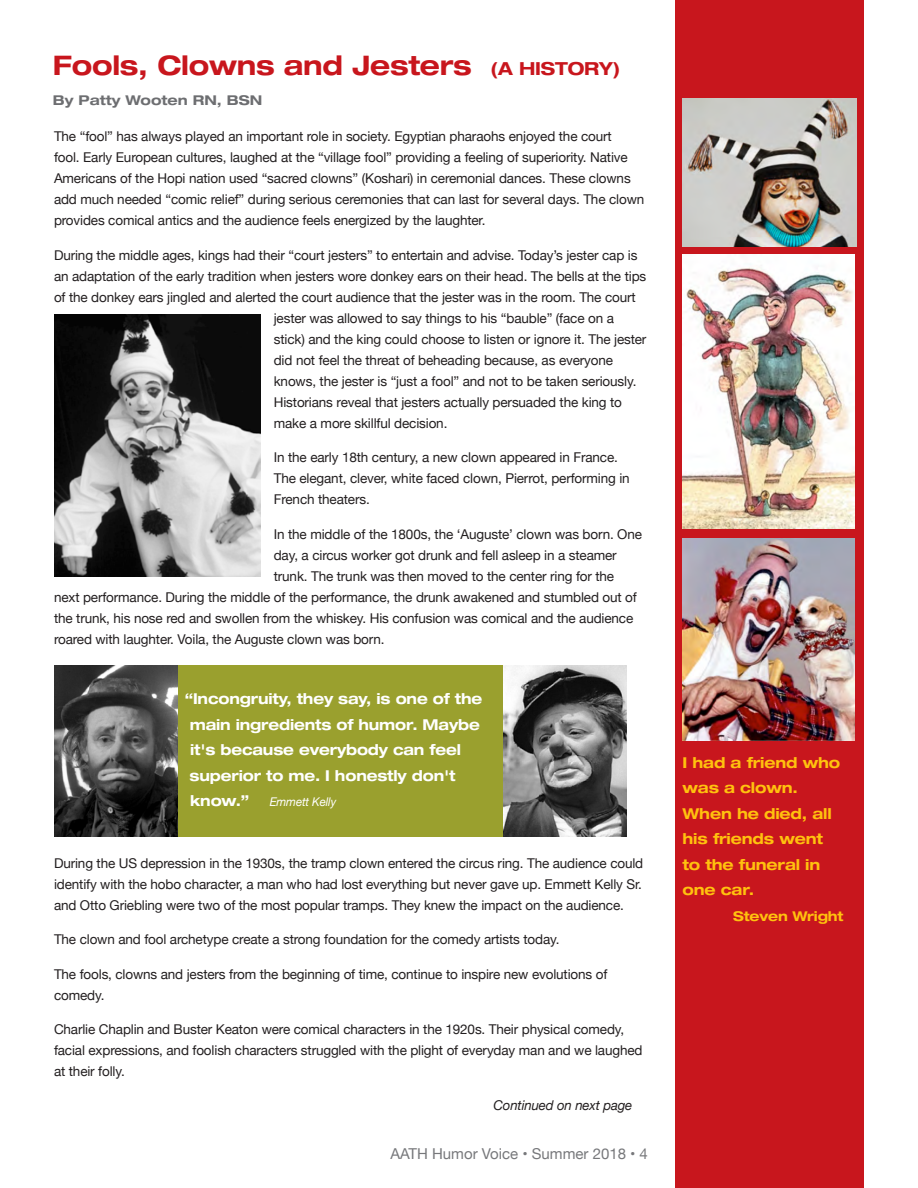
<style>
.page{position:relative;width:918px;height:1188px;background:#fff}
.page>*{position:absolute;margin:0;border:0;box-sizing:border-box;transform-origin:0 0}
.t1{font:700 expanded 27px "Helvetica Neue";letter-spacing:-.01em;color:#c8161d}
.t2{font:700 expanded 15px/25.5px "Helvetica Neue";letter-spacing:-.01em;color:#fff;scale:.95 1}
.t3{font:700 expanded 15px/25.5px "Helvetica Neue";letter-spacing:-.01em;color:#ffc20e}
.t4{font:15px "Helvetica Neue";color:#77787b}
.t5{font:13.5px/21px "Helvetica Neue";letter-spacing:-.01em;color:#231f20}
.t6{font:700 expanded 13.5px "Helvetica Neue";color:#6d6e71}
.t7{font:italic 13.5px "Helvetica Neue";letter-spacing:-.01em;color:#231f20}
.t8{font:700 expanded 13.5px "Helvetica Neue";letter-spacing:-.01em;color:#ffc20e}
.t9{font:italic 12px "Helvetica Neue";letter-spacing:-.01em;color:#fff;scale:.96 1}
.s1{font-size:18px}
</style>
<div class="page">
<div style="left:675px;top:0;width:189px;height:1188px;background:#c8161d"></div>
<img style="left:683px;top:98px;width:173px;height:148px">
<img style="left:683px;top:255px;width:172px;height:273px">
<img style="left:54px;top:314px;width:206px;height:263px">
<img style="left:683px;top:538px;width:172px;height:203px">
<div style="left:177px;top:665px;width:329px;height:172px;background:#9aa02e"></div>
<img style="left:54px;top:665px;width:123px;height:172px">
<img style="left:503px;top:665px;width:124px;height:172px">
<h1 class="t1" style="left:53px;top:49px;width:569px">Fools, Clowns and Jesters <span class="s1">(A HISTORY)</span></h1>
<p class="t6" style="left:53px;top:92px;width:211px">By Patty Wooten RN, BSN</p>
<p class="t5" style="left:54px;top:127px;width:592px">The “fool” has always played an important role in society. Egyptian pharaohs enjoyed the court<br>fool. Early European cultures, laughed at the “village fool” providing a feeling of superiority. Native Americans of the Hopi nation used “sacred clowns” (Koshari) in ceremonial dances. These clowns add much needed “comic relief” during serious ceremonies that can last for several days. The clown provides comical antics and the audience feels energized by the laughter.</p>
<p class="t5" style="left:54px;top:245px;width:585px">During the middle ages, kings had their “court jesters” to entertain and advise. Today’s jester cap is</p>
<p class="t5" style="left:54px;top:266px;width:594px">an adaptation of the early tradition when jesters wore donkey ears on their head. The bells at the tips</p>
<p class="t5" style="left:54px;top:287px;width:583px">of the donkey ears jingled and alerted the court audience that the jester was in the room. The court</p>
<p class="t5" style="left:274px;top:308px;width:342px">jester was allowed to say things to his “bauble” (face on a</p>
<p class="t5" style="left:274px;top:329px;width:374px">stick) and the king could choose to listen or ignore it. The jester</p>
<p class="t5" style="left:274px;top:350px;width:341px">did not feel the threat of beheading because, as everyone</p>
<p class="t5" style="left:274px;top:371px;width:364px">knows, the jester is “just a fool” and not to be taken seriously.</p>
<p class="t5" style="left:274px;top:392px;width:350px">Historians reveal that jesters actually persuaded the king to</p>
<p class="t5" style="left:274px;top:413px;width:175px">make a more skillful decision.</p>
<p class="t5" style="left:274px;top:448px;width:358px">In the early 18th century, a new clown appeared in France.<br>The elegant, clever, white faced clown, Pierrot, performing in<br>French theaters.</p>
<p class="t5" style="left:274px;top:524px;width:370px">In the middle of the 1800s, the ‘Auguste’ clown was born. One</p>
<p class="t5" style="left:274px;top:545px;width:344px">day, a circus worker got drunk and fell asleep in a steamer</p>
<p class="t5" style="left:274px;top:566px;width:342px">trunk. The trunk was then moved to the center ring for the</p>
<p class="t5" style="left:54px;top:587px;width:584px">next performance. During the middle of the performance, the drunk awakened and stumbled out of</p>
<p class="t5" style="left:54px;top:608px;width:581px">the trunk, his nose red and swollen from the whiskey. His confusion was comical and the audience</p>
<p class="t5" style="left:54px;top:629px;width:332px">roared with laughter. Voila, the Auguste clown was born.</p>
<p class="t2" style="left:190px;top:686px;width:310px;text-indent:-5px">“Incongruity, they say, is one of the main ingredients of humor. Maybe it's because everybody can feel superior to me. I honestly don't know.”</p>
<p class="t9" style="left:270px;top:793px;width:71px">Emmett Kelly</p>
<p class="t5" style="left:54px;top:853px;width:591px;text-align:justify">During the US depression in the 1930s, the tramp clown entered the circus ring. The audience could identify with the hobo character, a man who had lost everything but never gave up. Emmett Kelly Sr. and Otto Griebling were two of the most popular tramps. They knew the impact on the audience.</p>
<p class="t5" style="left:54px;top:930px;width:507px">The clown and fool archetype create a strong foundation for the comedy artists today.</p>
<p class="t5" style="left:54px;top:964px;width:555px">The fools, clowns and jesters from the beginning of time, continue to inspire new evolutions of comedy.</p>
<p class="t5" style="left:54px;top:1020px;width:590px">Charlie Chaplin and Buster Keaton were comical characters in the 1920s. Their physical comedy, facial expressions, and foolish characters struggled with the plight of everyday man and we laughed at their folly.</p>
<p class="t7" style="left:494px;top:1095px;width:140px">Continued on next page</p>
<p class="t4" style="left:390px;top:1143px;width:259px">AATH Humor Voice • Summer 2018 • 4</p>
<p class="t3" style="left:683px;top:749px;width:159px">I had a friend who was a clown.<br>When he died, all his friends went to the funeral in one car.</p>
<p class="t8" style="left:733px;top:908px;width:112px">Steven Wright</p>
</div>
